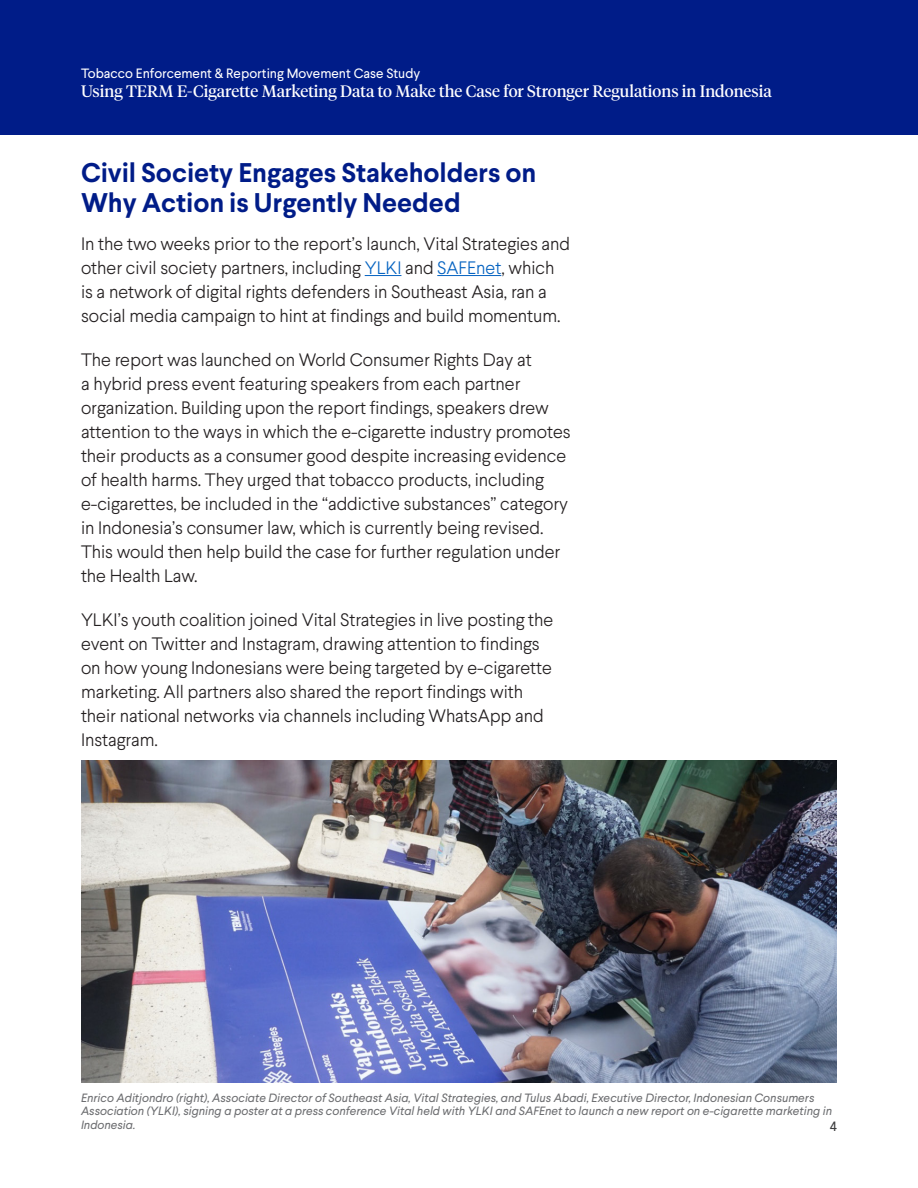
<style>
.page{position:relative;width:918px;height:1188px;background:#fff}
.page>*{position:absolute;margin:0;border:0;box-sizing:border-box;transform-origin:0 0}
.t1{font:700 27px/30px "Larsseit";letter-spacing:-.005em;color:#001c88}
.P1_-_Normal{font:300 18px/24px "Larsseit";letter-spacing:-.005em;color:#231f20}
.t2{font:16.5px "Tiempos Headline";color:#fff}
.t3{font:13.5px "Larsseit";color:#fff}
.t4{font:13.5px "Larsseit";color:#3e3e3f}
.t5{font:italic 12px/13.5px "Larsseit";color:#6c6d70}
.s1{color:#0563c1}
</style>
<div class="page">
<div style="left:0;top:0;width:918px;height:135px;background:#001c88"></div>
<hr style="left:365px;top:275px;width:36px;height:1px;background:#0563c1">
<hr style="left:437px;top:275px;width:64px;height:1px;background:#0563c1">
<img style="left:81px;top:760px;width:756px;height:322px">
<p class="t3" style="left:81px;top:64px;width:341px">Tobacco Enforcement &amp; Reporting Movement Case Study</p>
<p class="t2" style="left:81px;top:80px;width:692px">Using TERM E-Cigarette Marketing Data to Make the Case for Stronger Regulations in Indonesia</p>
<h1 class="t1" style="left:81px;top:158px;width:457px">Civil Society Engages Stakeholders on<br>Why Action is Urgently Needed</h1>
<p class="P1_-_Normal" style="left:81px;top:231px;width:491px">In the two weeks prior to the report’s launch, Vital Strategies and other civil society partners, including <span class="s1">YLKI</span> and <span class="s1">SAFEnet</span>, which is a network of digital rights defenders in Southeast Asia, ran a social media campaign to hint at findings and build momentum.</p>
<p class="P1_-_Normal" style="left:81px;top:348px;width:491px">The report was launched on World Consumer Rights Day at<br>a hybrid press event featuring speakers from each partner organization. Building upon the report findings, speakers drew attention to the ways in which the e-cigarette industry promotes their products as a consumer good despite increasing evidence of health harms. They urged that tobacco products, including e-cigarettes, be included in the “addictive substances” category in Indonesia’s consumer law, which is currently being revised.<br>This would then help build the case for further regulation under the Health Law.</p>
<p class="P1_-_Normal" style="left:81px;top:608px;width:474px">YLKI’s youth coalition joined Vital Strategies in live posting the event on Twitter and Instagram, drawing attention to findings on how young Indonesians were being targeted by e-cigarette marketing. All partners also shared the report findings with their national networks via channels including WhatsApp and Instagram.</p>
<p class="t5" style="left:81px;top:1091px;width:753px">Enrico Aditjondro (right), Associate Director of Southeast Asia, Vital Strategies, and Tulus Abadi, Executive Director, Indonesian Consumers<br>Association (YLKI), signing a poster at a press conference Vital held with YLKI and SAFEnet to launch a new report on e-cigarette marketing in<br>Indonesia.</p>
<p class="t4" style="left:830px;top:1117px;width:9px">4</p>
</div>
